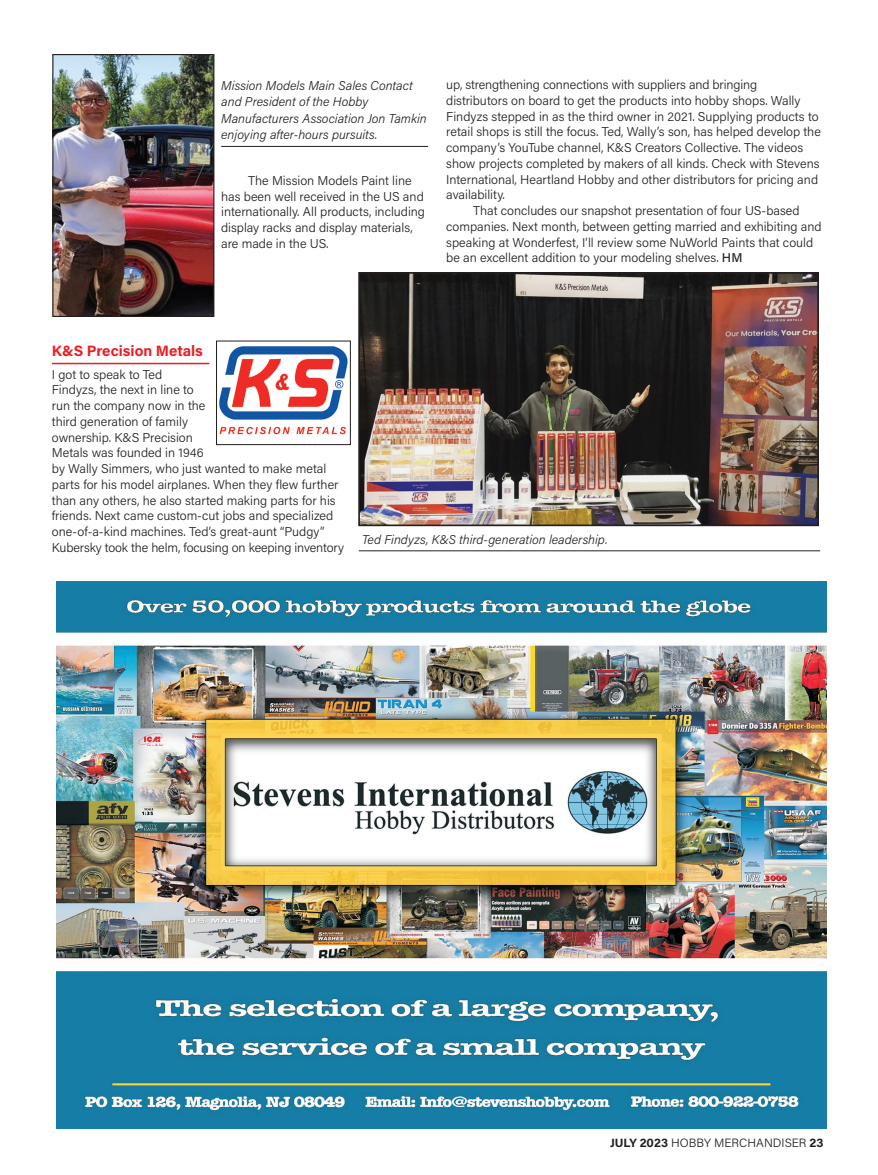
<style>
.page{position:relative;width:878px;height:1175px;background:#fff}
.page>*{position:absolute;margin:0;border:0;box-sizing:border-box;transform-origin:0 0}
.BUILD-LOG-2023{font:700 15px "Acumin Pro";color:#ee1d23}
.HM-BODY-COPY-2023{font:300 12.75px/15.8px "Acumin Pro";color:#231f20}
.CAPTION-2023{font:italic 300 12.75px/16.5px "Acumin Pro";color:#231f20}
.t1{font:300 12px "Acumin Pro";color:#231f20}
.s1{font-weight:500}
.s2{font-weight:700}
</style>
<div class="page">
<hr style="left:52px;top:363px;width:157px;height:1px;background:#ee1d23">
<img style="left:219px;top:346px;width:129px;height:89px">
<div style="left:216px;top:340px;width:135px;height:105px;border:1px solid #231f20"></div>
<img style="left:361px;top:275px;width:454px;height:248px">
<div style="left:358px;top:272px;width:460px;height:254px;border:2px solid #231f20"></div>
<hr style="left:359px;top:550px;width:461px;height:1px;background:#231f20">
<img style="left:54px;top:56px;width:158px;height:259px">
<div style="left:52px;top:54px;width:162px;height:263px;border:1px solid #231f20"></div>
<img style="left:57px;top:582px;width:769px;height:546px">
<hr style="left:221px;top:146px;width:207px;height:1px;background:#231f20">
<p class="CAPTION-2023" style="left:221px;top:77px;width:207px">Mission Models Main Sales Contact and President of the Hobby Manufacturers Association Jon Tamkin enjoying after-hours pursuits.</p>
<p class="HM-BODY-COPY-2023" style="left:221px;top:172px;width:205px;text-indent:27px">The Mission Models Paint line has been well received in the US and internationally. All products, including display racks and display materials, are made in the US.</p>
<p class="HM-BODY-COPY-2023" style="left:446px;top:76px;width:376px">up, strengthening connections with suppliers and bringing distributors on board to get the products into hobby shops. Wally Findyzs stepped in as the third owner in 2021. Supplying products to retail shops is still the focus. Ted, Wally’s son, has helped develop the company’s YouTube channel, K&amp;S Creators Collective. The videos show projects completed by makers of all kinds. Check with Stevens International, Heartland Hobby and other distributors for pricing and availability.</p>
<p class="HM-BODY-COPY-2023" style="left:446px;top:202px;width:377px;text-indent:27px">That concludes our snapshot presentation of four US-based companies. Next month, between getting married and exhibiting and speaking at Wonderfest, I’ll review some NuWorld Paints that could be an excellent addition to your modeling shelves. <span class="s1">HM</span></p>
<p class="BUILD-LOG-2023" style="left:52px;top:340px;width:152px">K&amp;S Precision Metals</p>
<p class="HM-BODY-COPY-2023" style="left:52px;top:366px;width:294px">I got to speak to Ted<br>Findyzs, the next in line to<br>run the company now in the<br>third generation of family<br>ownership. K&amp;S Precision<br>Metals was founded in 1946<br>by Wally Simmers, who just wanted to make metal parts for his model airplanes. When they flew further than any others, he also started making parts for his friends. Next came custom-cut jobs and specialized one-of-a-kind machines. Ted’s great-aunt “Pudgy” Kubersky took the helm, focusing on keeping inventory</p>
<p class="CAPTION-2023" style="left:362px;top:530px;width:247px">Ted Findyzs, K&amp;S third-generation leadership.</p>
<p class="t1" style="left:610px;top:1134px;width:215px"><span class="s2">JULY 2023</span> HOBBY MERCHANDISER <span class="s2">23</span></p>
</div>
